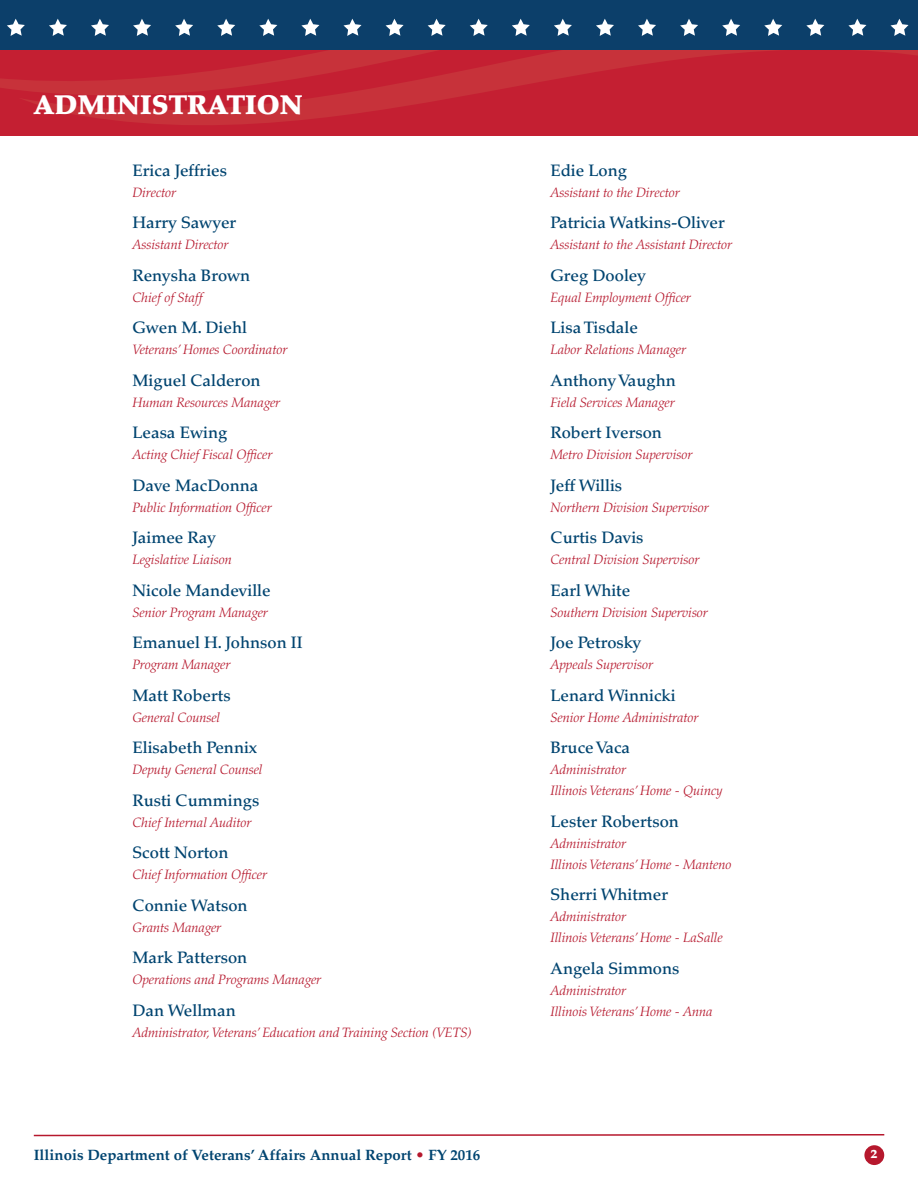
<style>
.page{position:relative;width:918px;height:1188px;background:#fff}
.page>*{position:absolute;margin:0;border:0;box-sizing:border-box;transform-origin:0 0}
.t1{font:900 27px "Palatino LT Std";color:#fff}
.t2{font:500 16.5px "Palatino LT Std";color:#014470}
.t3{font:700 15px "Palatino LT Std";color:#014470}
.t4{font:italic 300 13.5px/21px "Palatino LT Std";color:#b6182d}
.t5{font:900 12px "Palatino LT Std";color:#fff}
.s1{color:#b6182d}
</style>
<div class="page">
<svg style="left:33px;top:1134px;width:852px;height:3px"></svg>
<div style="left:864px;top:1145px;width:20px;height:20px;background:#b6182d;border-radius:50%"></div>
<svg style="left:18px;top:50px;width:900px;height:85px;background:#c42334"></svg>
<div style="left:0;top:0;width:918px;height:50px;background:#0c3f6a"></div>
<svg style="left:7px;top:19px;width:18px;height:17px"></svg>
<svg style="left:49px;top:19px;width:18px;height:17px"></svg>
<svg style="left:91px;top:19px;width:18px;height:17px"></svg>
<svg style="left:133px;top:19px;width:18px;height:17px"></svg>
<svg style="left:175px;top:19px;width:18px;height:17px"></svg>
<svg style="left:217px;top:19px;width:18px;height:17px"></svg>
<svg style="left:259px;top:19px;width:18px;height:17px"></svg>
<svg style="left:301px;top:19px;width:18px;height:17px"></svg>
<svg style="left:344px;top:19px;width:18px;height:17px"></svg>
<svg style="left:386px;top:19px;width:18px;height:17px"></svg>
<svg style="left:428px;top:19px;width:18px;height:17px"></svg>
<svg style="left:470px;top:19px;width:18px;height:17px"></svg>
<svg style="left:512px;top:19px;width:18px;height:17px"></svg>
<svg style="left:554px;top:19px;width:18px;height:17px"></svg>
<svg style="left:596px;top:19px;width:18px;height:17px"></svg>
<svg style="left:638px;top:19px;width:18px;height:17px"></svg>
<svg style="left:680px;top:19px;width:18px;height:17px"></svg>
<svg style="left:722px;top:19px;width:18px;height:17px"></svg>
<svg style="left:764px;top:19px;width:18px;height:17px"></svg>
<svg style="left:806px;top:19px;width:18px;height:17px"></svg>
<svg style="left:848px;top:19px;width:18px;height:17px"></svg>
<svg style="left:891px;top:19px;width:18px;height:17px"></svg>
<h1 class="t1" style="left:34px;top:94px;width:270px">ADMINISTRATION</h1>
<p class="t2" style="left:132px;top:164px;width:96px">Erica Jeffries</p>
<p class="t4" style="left:132px;top:183px;width:45px">Director</p>
<p class="t2" style="left:132px;top:216px;width:105px">Harry Sawyer</p>
<p class="t4" style="left:132px;top:236px;width:98px">Assistant Director</p>
<p class="t2" style="left:132px;top:269px;width:119px">Renysha Brown</p>
<p class="t4" style="left:132px;top:288px;width:72px">Chief of Staff</p>
<p class="t2" style="left:132px;top:321px;width:116px">Gwen M. Diehl</p>
<p class="t4" style="left:132px;top:341px;width:156px">Veterans’ Homes Coordinator</p>
<p class="t2" style="left:132px;top:374px;width:130px">Miguel Calderon</p>
<p class="t4" style="left:132px;top:393px;width:149px">Human Resources Manager</p>
<p class="t2" style="left:132px;top:426px;width:96px">Leasa Ewing</p>
<p class="t4" style="left:132px;top:446px;width:141px">Acting Chief Fiscal Officer</p>
<p class="t2" style="left:132px;top:479px;width:127px">Dave MacDonna</p>
<p class="t4" style="left:132px;top:498px;width:141px">Public Information Officer</p>
<p class="t2" style="left:132px;top:531px;width:85px">Jaimee Ray</p>
<p class="t4" style="left:132px;top:551px;width:101px">Legislative Liaison</p>
<p class="t2" style="left:132px;top:584px;width:140px">Nicole Mandeville</p>
<p class="t4" style="left:132px;top:603px;width:137px">Senior Program Manager</p>
<p class="t2" style="left:132px;top:636px;width:172px">Emanuel H. Johnson II</p>
<p class="t4" style="left:132px;top:656px;width:100px">Program Manager</p>
<p class="t2" style="left:132px;top:689px;width:100px">Matt Roberts</p>
<p class="t4" style="left:132px;top:708px;width:89px">General Counsel</p>
<p class="t2" style="left:132px;top:741px;width:126px">Elisabeth Pennix</p>
<p class="t4" style="left:132px;top:761px;width:131px">Deputy General Counsel</p>
<p class="t2" style="left:132px;top:794px;width:128px">Rusti Cummings</p>
<p class="t4" style="left:132px;top:813px;width:121px">Chief Internal Auditor</p>
<p class="t2" style="left:132px;top:846px;width:98px">Scott Norton</p>
<p class="t4" style="left:132px;top:866px;width:136px">Chief Information Officer</p>
<p class="t2" style="left:132px;top:899px;width:117px">Connie Watson</p>
<p class="t4" style="left:132px;top:918px;width:90px">Grants Manager</p>
<p class="t2" style="left:132px;top:951px;width:116px">Mark Patterson</p>
<p class="t4" style="left:132px;top:971px;width:190px">Operations and Programs Manager</p>
<p class="t2" style="left:132px;top:1004px;width:105px">Dan Wellman</p>
<p class="t4" style="left:132px;top:1023px;width:341px">Administrator,Veterans’ Education and Training Section (VETS)</p>
<p class="t2" style="left:550px;top:164px;width:78px">Edie Long</p>
<p class="t4" style="left:550px;top:183px;width:131px">Assistant to the Director</p>
<p class="t2" style="left:550px;top:216px;width:176px">Patricia Watkins-Oliver</p>
<p class="t4" style="left:550px;top:236px;width:183px">Assistant to the Assistant Director</p>
<p class="t2" style="left:550px;top:269px;width:97px">Greg Dooley</p>
<p class="t4" style="left:550px;top:288px;width:142px">Equal Employment Officer</p>
<p class="t2" style="left:550px;top:321px;width:89px">Lisa Tisdale</p>
<p class="t4" style="left:550px;top:341px;width:137px">Labor Relations Manager</p>
<p class="t2" style="left:550px;top:374px;width:127px">AnthonyVaughn</p>
<p class="t4" style="left:550px;top:393px;width:126px">Field Services Manager</p>
<p class="t2" style="left:550px;top:426px;width:113px">Robert Iverson</p>
<p class="t4" style="left:550px;top:446px;width:143px">Metro Division Supervisor</p>
<p class="t2" style="left:550px;top:479px;width:73px">Jeff Willis</p>
<p class="t4" style="left:550px;top:498px;width:160px">Northern Division Supervisor</p>
<p class="t2" style="left:550px;top:531px;width:95px">Curtis Davis</p>
<p class="t4" style="left:550px;top:551px;width:150px">Central Division Supervisor</p>
<p class="t2" style="left:550px;top:584px;width:81px">Earl White</p>
<p class="t4" style="left:550px;top:603px;width:159px">Southern Division Supervisor</p>
<p class="t2" style="left:550px;top:636px;width:92px">Joe Petrosky</p>
<p class="t4" style="left:550px;top:656px;width:104px">Appeals Supervisor</p>
<p class="t2" style="left:550px;top:689px;width:127px">Lenard Winnicki</p>
<p class="t4" style="left:550px;top:708px;width:149px">Senior Home Administrator</p>
<p class="t2" style="left:550px;top:741px;width:81px">BruceVaca</p>
<p class="t4" style="left:550px;top:761px;width:174px">Administrator<br>Illinois Veterans’ Home - Quincy</p>
<p class="t2" style="left:550px;top:815px;width:130px">Lester Robertson</p>
<p class="t4" style="left:550px;top:834px;width:183px">Administrator<br>Illinois Veterans’ Home - Manteno</p>
<p class="t2" style="left:550px;top:888px;width:119px">Sherri Whitmer</p>
<p class="t4" style="left:550px;top:908px;width:174px">Administrator<br>Illinois Veterans’ Home - LaSalle</p>
<p class="t2" style="left:550px;top:962px;width:131px">Angela Simmons</p>
<p class="t4" style="left:550px;top:981px;width:164px">Administrator<br>Illinois Veterans’ Home - Anna</p>
<p class="t3" style="left:34px;top:1149px;width:448px">Illinois Department of Veterans’ Affairs Annual Report <span class="s1">•</span> FY 2016</p>
<p class="t5" style="left:871px;top:1149px;width:9px">2</p>
</div>
